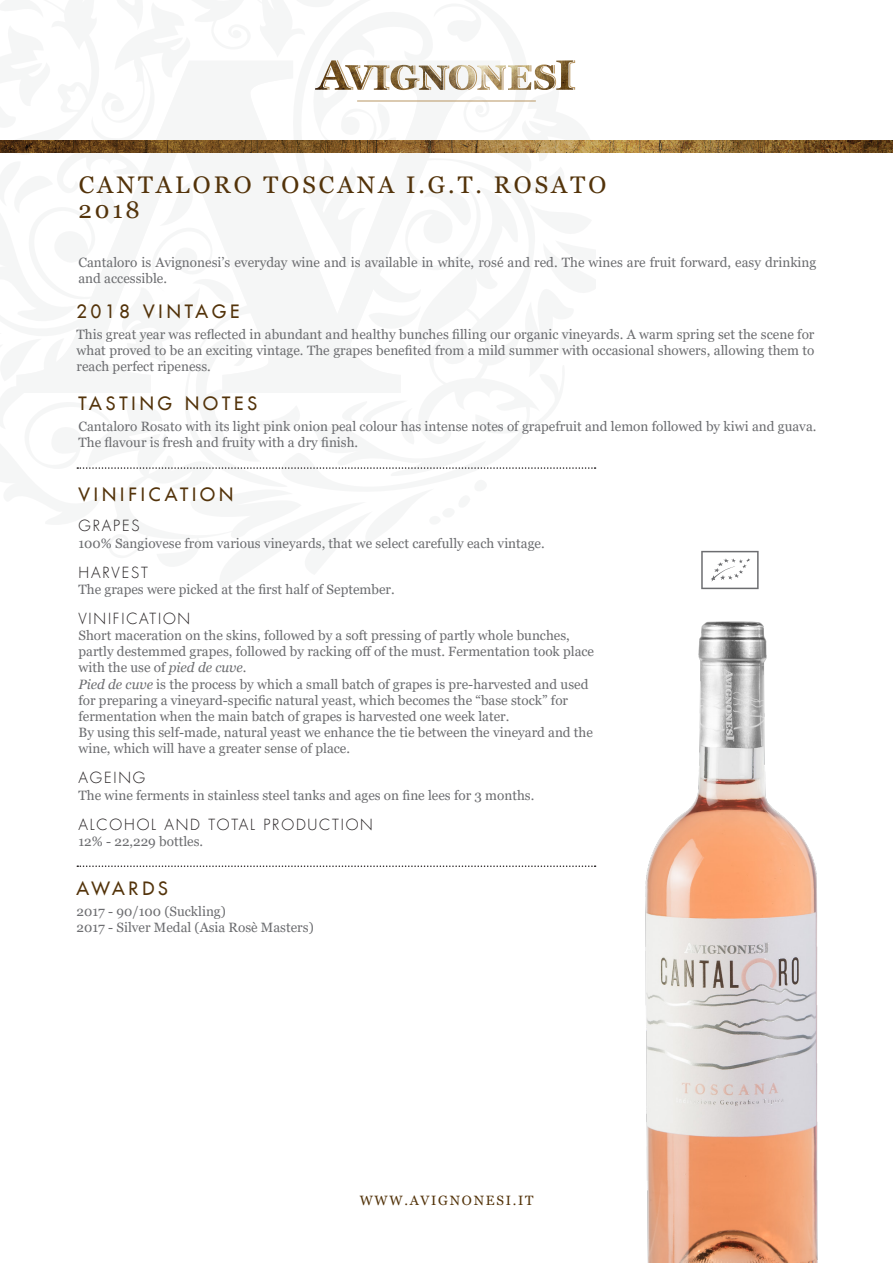
<style>
.page{position:relative;width:893px;height:1263px;background:#fff}
.page>*{position:absolute;margin:0;border:0;box-sizing:border-box;transform-origin:0 0}
.t1{font:24px/25.5px "Georgia";letter-spacing:.13em;color:#53330a}
.t2{font:18px "Futura LT";letter-spacing:.22em;color:#53330a}
.t3{font:300 15px "Futura LT";letter-spacing:.12em;color:#231f20}
.t4{font:13.5px/16.2px "Georgia";color:#6c6d70}
.t5{font:13.5px "Georgia";letter-spacing:.13em;color:#53330a}
.s1{font-style:italic}
</style>
<div class="page">
<img style="left:645px;top:621px;width:173px;height:642px">
<svg style="left:77px;top:467px;width:519px;height:2px"></svg>
<img style="left:0;top:140px;width:893px;height:13px">
<img style="left:315px;top:60px;width:254px;height:30px">
<svg style="left:384px;top:65px;width:5px;height:25px"></svg>
<svg style="left:324px;top:68px;width:7px;height:22px"></svg>
<svg style="left:337px;top:60px;width:37px;height:30px"></svg>
<svg style="left:398px;top:67px;width:5px;height:21px"></svg>
<svg style="left:468px;top:65px;width:9px;height:25px"></svg>
<svg style="left:569px;top:60px;width:6px;height:30px"></svg>
<svg style="left:414px;top:65px;width:5px;height:23px"></svg>
<svg style="left:426px;top:65px;width:23px;height:25px"></svg>
<svg style="left:484px;top:65px;width:22px;height:25px"></svg>
<svg style="left:457px;top:67px;width:4px;height:21px"></svg>
<svg style="left:519px;top:68px;width:1px;height:19px"></svg>
<svg style="left:531px;top:65px;width:25px;height:24px"></svg>
<hr style="left:357px;top:101px;width:179px;height:1px;background:#b99764">
<svg style="left:77px;top:865px;width:519px;height:2px"></svg>
<svg style="left:701px;top:551px;width:58px;height:38px"></svg>
<h1 class="t1" style="left:79px;top:172px;width:529px">CANTALORO TOSCANA I.G.T. ROSATO<br>2018</h1>
<p class="t4" style="left:79px;top:254px;width:739px">Cantaloro is Avignonesi’s everyday wine and is available in white, rosé and red. The wines are fruit forward, easy drinking and accessible.</p>
<h2 class="t2" style="left:77px;top:300px;width:165px">2018 VINTAGE</h2>
<p class="t4" style="left:77px;top:326px;width:739px;text-align:justify">This great year was reflected in abundant and healthy bunches filling our organic vineyards. A warm spring set the scene for what proved to be an exciting vintage. The grapes benefited from a mild summer with occasional showers, allowing them to reach perfect ripeness.</p>
<h2 class="t2" style="left:79px;top:392px;width:180px">TASTING NOTES</h2>
<p class="t4" style="left:79px;top:418px;width:739px">Cantaloro Rosato with its light pink onion peal colour has intense notes of grapefruit and lemon followed by kiwi and guava.<br>The flavour is fresh and fruity with a dry finish.</p>
<h2 class="t2" style="left:79px;top:483px;width:156px">VINIFICATION</h2>
<p class="t3" style="left:79px;top:517px;width:63px">GRAPES</p>
<p class="t4" style="left:79px;top:535px;width:468px">100% Sangiovese from various vineyards, that we select carefully each vintage.</p>
<p class="t3" style="left:79px;top:563px;width:71px">HARVEST</p>
<p class="t4" style="left:79px;top:581px;width:318px">The grapes were picked at the first half of September.</p>
<p class="t3" style="left:79px;top:609px;width:113px">VINIFICATION</p>
<p class="t4" style="left:79px;top:628px;width:517px">Short maceration on the skins, followed by a soft pressing of partly whole bunches, partly destemmed grapes, followed by racking off of the must. Fermentation took place with the use of <span class="s1">pied de cuve</span>.<br><span class="s1">Pied de cuve</span> is the process by which a small batch of grapes is pre-harvested and used for preparing a vineyard-specific natural yeast, which becomes the “base stock” for fermentation when the main batch of grapes is harvested one week later.<br>By using this self-made, natural yeast we enhance the tie between the vineyard and the wine, which will have a greater sense of place.</p>
<p class="t3" style="left:79px;top:769px;width:68px">AGEING</p>
<p class="t4" style="left:79px;top:787px;width:457px">The wine ferments in stainless steel tanks and ages on fine lees for 3 months.</p>
<p class="t3" style="left:79px;top:815px;width:296px">ALCOHOL AND TOTAL PRODUCTION</p>
<p class="t4" style="left:79px;top:833px;width:126px">12% - 22,229 bottles.</p>
<h2 class="t2" style="left:77px;top:877px;width:93px">AWARDS</h2>
<p class="t4" style="left:77px;top:903px;width:239px">2017 - 90/100 (Suckling)<br>2017 - Silver Medal (Asia Rosè Masters)</p>
<p class="t5" style="left:360px;top:1192px;width:175px">WWW.AVIGNONESI.IT</p>
</div>
